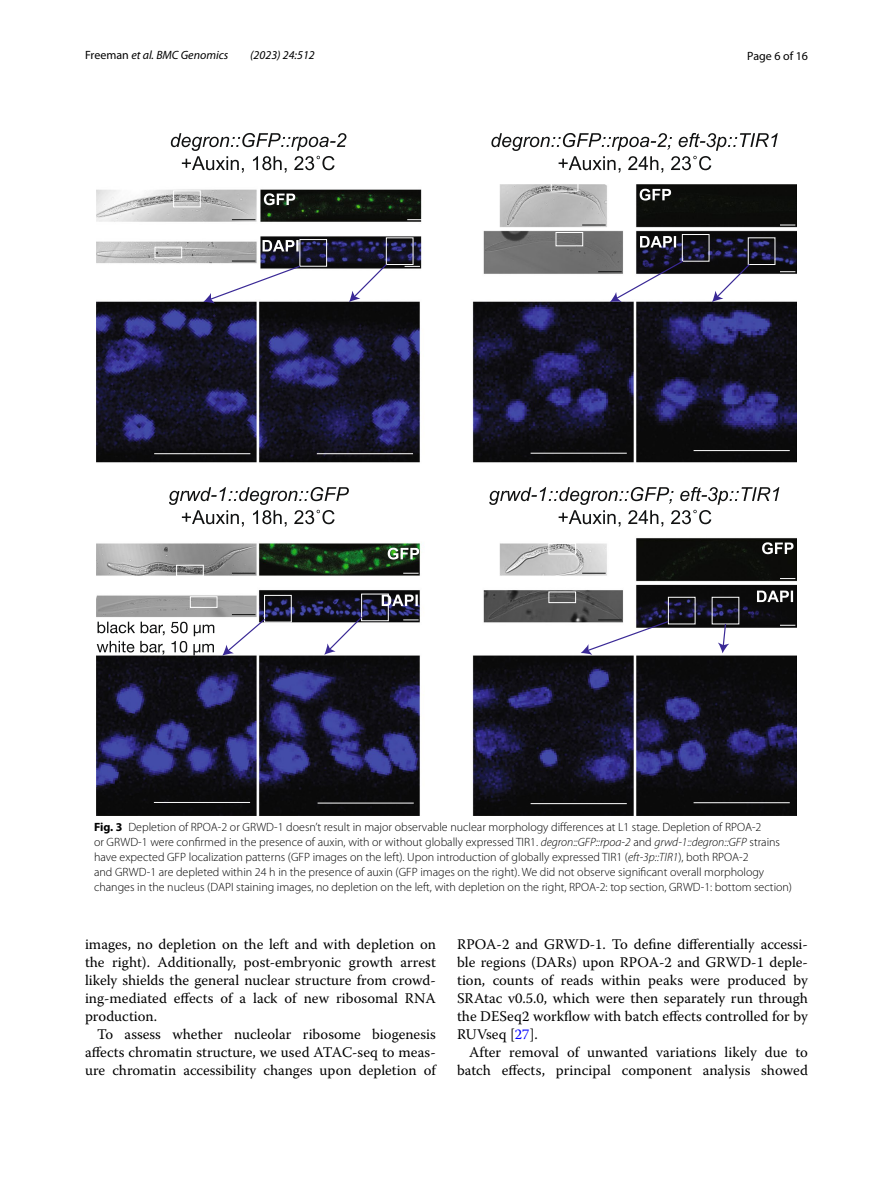
<style>
.page{position:relative;width:893px;height:1187px;background:#fff}
.page>*{position:absolute;margin:0;border:0;box-sizing:border-box;transform-origin:0 0}
.t1{font:14.7px/18px "Warnock Pro";color:#000;text-align:justify}
.t2{font:300 12px/15px "Myriad Pro";color:#000}
.t3{font:italic 12px "Myriad Pro";color:#000}
.t4{font:12px "Myriad Pro";color:#000}
.s1{font-style:normal}
.s2{font-weight:700}
.s3{font-style:italic}
.s4{color:#00f}
</style>
<div class="page">
<img style="left:96px;top:184px;width:701px;height:631px">
<svg style="left:171px;top:133px;width:175px;height:40px"></svg>
<svg style="left:491px;top:133px;width:287px;height:40px"></svg>
<hr style="left:154px;top:802px;width:96px;height:1px;background:#fff">
<hr style="left:318px;top:802px;width:96px;height:1px;background:#fff">
<svg style="left:780px;top:271px;width:15px;height:1px"></svg>
<hr style="left:694px;top:450px;width:96px;height:1px;background:#fff">
<svg style="left:780px;top:578px;width:15px;height:1px"></svg>
<svg style="left:776px;top:542px;width:17px;height:12px"></svg>
<svg style="left:780px;top:224px;width:15px;height:1px"></svg>
<svg style="left:154px;top:184px;width:622px;height:424px"></svg>
<svg style="left:582px;top:572px;width:24px;height:1px"></svg>
<div style="left:548px;top:543px;width:28px;height:11px;border:1px solid #fff"></div>
<svg style="left:530px;top:655px;width:261px;height:149px;background:#161528"></svg>
<svg style="left:203px;top:260px;width:98px;height:43px"></svg>
<svg style="left:349px;top:263px;width:39px;height:39px"></svg>
<svg style="left:712px;top:263px;width:39px;height:39px"></svg>
<svg style="left:598px;top:259px;width:86px;height:43px"></svg>
<svg style="left:222px;top:590px;width:574px;height:65px"></svg>
<svg style="left:97px;top:621px;width:117px;height:34px"></svg>
<p class="t3" style="left:85px;top:48px;width:145px"><span class="s1">Freeman</span> et al. BMC Genomics</p>
<p class="t3" style="left:250px;top:48px;width:66px">(2023) 24:512</p>
<p class="t4" style="left:747px;top:48px;width:62px">Page 6 of 16</p>
<p class="t2" style="left:94px;top:819px;width:700px"><span class="s2">Fig. 3</span> Depletion of RPOA-2 or GRWD-1 doesn’t result in major observable nuclear morphology differences at L1 stage. Depletion of RPOA-2<br>or GRWD-1 were confirmed in the presence of auxin, with or without globally expressed TIR1. <span class="s3">degron::GFP::rpoa-2</span> and <span class="s3">grwd-1::degron::GFP</span> strains have expected GFP localization patterns (GFP images on the left). Upon introduction of globally expressed TIR1 (<span class="s3">eft-3p::TIR1</span>), both RPOA-2<br>and GRWD-1 are depleted within 24 h in the presence of auxin (GFP images on the right). We did not observe significant overall morphology changes in the nucleus (DAPI staining images, no depletion on the left, with depletion on the right, RPOA-2: top section, GRWD-1: bottom section)</p>
<p class="t1" style="left:85px;top:935px;width:352px">images, no depletion on the left and with depletion on the right). Additionally, post-embryonic growth arrest likely shields the general nuclear structure from crowd&shy;ing-mediated effects of a lack of new ribosomal RNA production.</p>
<p class="t1" style="left:85px;top:1025px;width:352px;text-indent:12px">To assess whether nucleolar ribosome biogenesis affects chromatin structure, we used ATAC-seq to meas&shy;ure chromatin accessibility changes upon depletion of</p>
<p class="t1" style="left:457px;top:935px;width:352px">RPOA-2 and GRWD-1. To define differentially accessi&shy;ble regions (DARs) upon RPOA-2 and GRWD-1 deple&shy;tion, counts of reads within peaks were produced by SRAtac v0.5.0, which were then separately run through the DESeq2 workflow with batch effects controlled for by RUVseq [<span class="s4">27</span>].</p>
<p class="t1" style="left:457px;top:1043px;width:352px;text-align:right">After removal of unwanted variations likely due to batch effects, principal component analysis showed</p>
</div>
